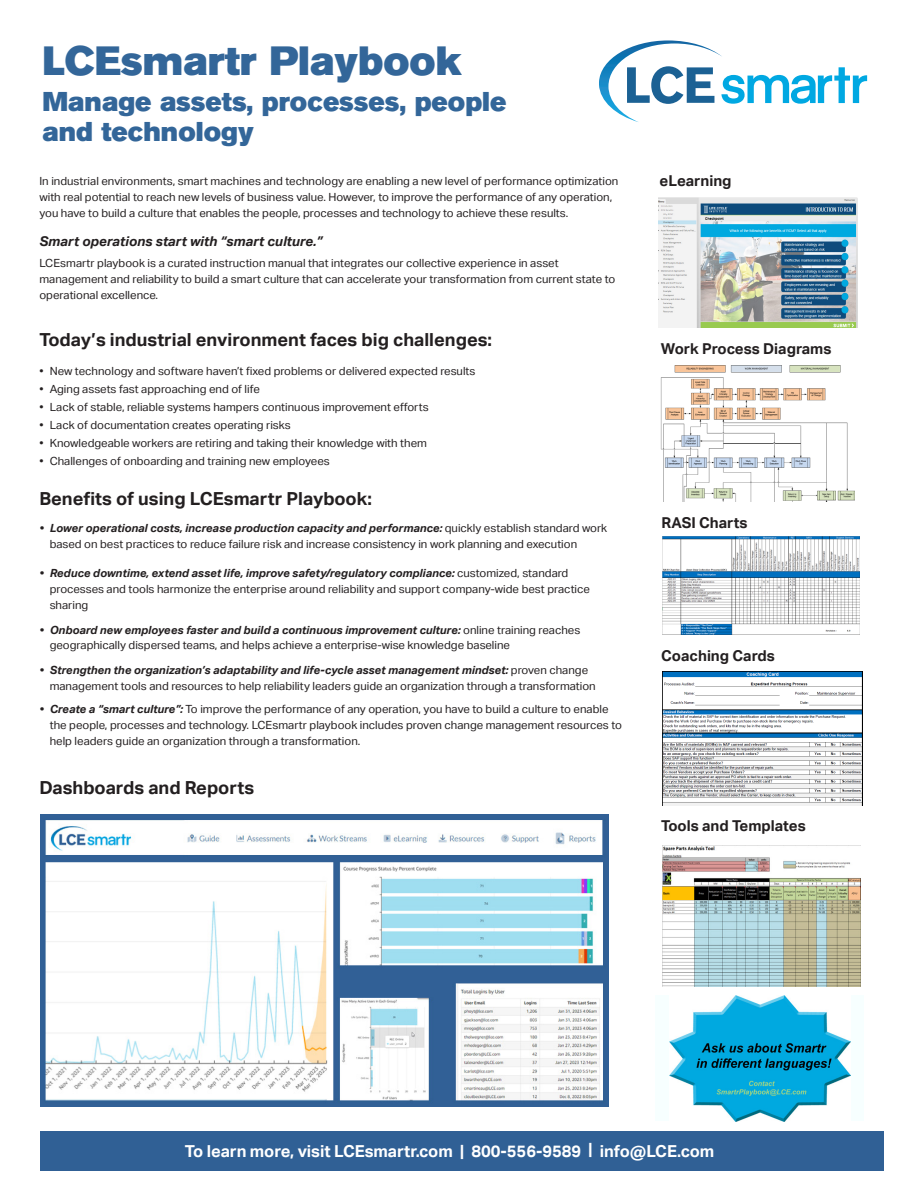
<style>
.page{position:relative;width:918px;height:1188px;background:#fff}
.page>*{position:absolute;margin:0;border:0;box-sizing:border-box;transform-origin:0 0}
.Body_Copy{font:40.5px "Akzidenz Grotesk BQ Super";color:#369}
.Body_Copy-2{font:27px "Akzidenz Grotesk BQ Super";color:#369}
.Body_Copy-3{font:700 18px "Aktiv Grotesk";color:#231f20}
.Body_Copy-4{font:700 16.5px "Aktiv Grotesk";letter-spacing:-.005em;color:#fff}
.t1{font:700 15px "Aktiv Grotesk";color:#231f20}
.Body_Copy-5{font:italic 700 13.5px "Aktiv Grotesk";color:#231f20}
.Body_Copy-6{font:11.25px/15.8px "Aktiv Grotesk";color:#231f20}
.s1{font-weight:700;font-style:italic}
</style>
<div class="page">
<div style="left:40px;top:1131px;width:843px;height:39px;background:#306095"></div>
<svg style="left:599px;top:40px;width:268px;height:82px"></svg>
<img style="left:663px;top:672px;width:199px;height:134px">
<img style="left:660px;top:365px;width:195px;height:137px">
<img style="left:659px;top:197px;width:199px;height:131px">
<img style="left:662px;top:537px;width:198px;height:97px">
<img style="left:662px;top:846px;width:199px;height:140px">
<img style="left:40px;top:815px;width:569px;height:291px">
<div style="left:656px;top:996px;width:208px;height:125px;background:#f7ffff"></div>
<img style="left:669px;top:996px;width:181px;height:125px">
<p class="Body_Copy" style="left:42px;top:37px;width:421px">LCEsmartr Playbook</p>
<p class="Body_Copy-2" style="left:42px;top:86px;width:465px">Manage assets, processes, people</p>
<p class="Body_Copy-2" style="left:42px;top:116px;width:213px">and technology</p>
<p class="Body_Copy-6" style="left:39px;top:173px;width:580px">In industrial environments, smart machines and technology are enabling a new level of performance optimization with real potential to reach new levels of business value. However, to improve the performance of any operation, you have to build a culture that enables the people, processes and technology to achieve these results.</p>
<p class="Body_Copy-5" style="left:39px;top:233px;width:284px">Smart operations start with “smart culture.”</p>
<p class="Body_Copy-6" style="left:39px;top:255px;width:577px">LCEsmartr playbook is a curated instruction manual that integrates our collective experience in asset management and reliability to build a smart culture that can accelerate your transformation from current state to operational excellence.</p>
<p class="Body_Copy-3" style="left:39px;top:329px;width:454px">Today’s industrial environment faces big challenges:</p>
<p class="Body_Copy-6" style="left:39px;top:363px;width:438px">• New technology and software haven’t fixed problems or delivered expected results</p>
<p class="Body_Copy-6" style="left:39px;top:381px;width:222px">• Aging assets fast approaching end of life</p>
<p class="Body_Copy-6" style="left:39px;top:399px;width:391px">• Lack of stable, reliable systems hampers continuous improvement efforts</p>
<p class="Body_Copy-6" style="left:39px;top:417px;width:253px">• Lack of documentation creates operating risks</p>
<p class="Body_Copy-6" style="left:39px;top:435px;width:389px">• Knowledgeable workers are retiring and taking their knowledge with them</p>
<p class="Body_Copy-6" style="left:39px;top:453px;width:292px">• Challenges of onboarding and training new employees</p>
<p class="Body_Copy-3" style="left:39px;top:489px;width:334px">Benefits of using LCEsmartr Playbook:</p>
<p class="Body_Copy-6" style="left:50px;top:521px;width:559px;text-indent:-10px"><span class="s1">• Lower operational costs, increase production capacity and performance:</span> quickly establish standard work based on best practices to reduce failure risk and increase consistency in work planning and execution</p>
<p class="Body_Copy-6" style="left:50px;top:566px;width:542px;text-indent:-10px"><span class="s1">• Reduce downtime, extend asset life, improve safety/regulatory compliance:</span> customized, standard processes and tools harmonize the enterprise around reliability and support company-wide best practice sharing</p>
<p class="Body_Copy-6" style="left:50px;top:622px;width:532px;text-indent:-10px"><span class="s1">• Onboard new employees faster and build a continuous improvement culture:</span> online training reaches geographically dispersed teams, and helps achieve a enterprise-wise knowledge baseline</p>
<p class="Body_Copy-6" style="left:50px;top:662px;width:548px;text-indent:-10px"><span class="s1">• Strengthen the organization’s adaptability and life-cycle asset management mindset:</span> proven change management tools and resources to help reliability leaders guide an organization through a transformation</p>
<p class="Body_Copy-6" style="left:50px;top:702px;width:574px;text-indent:-10px"><span class="s1">• Create a “smart culture”:</span> To improve the performance of any operation, you have to build a culture to enable the people, processes and technology. LCEsmartr playbook includes proven change management resources to help leaders guide an organization through a transformation.</p>
<p class="Body_Copy-3" style="left:39px;top:778px;width:216px">Dashboards and Reports</p>
<p class="t1" style="left:660px;top:172px;width:73px">eLearning</p>
<p class="t1" style="left:661px;top:340px;width:172px">Work Process Diagrams</p>
<p class="t1" style="left:661px;top:514px;width:88px">RASI Charts</p>
<p class="t1" style="left:661px;top:647px;width:115px">Coaching Cards</p>
<p class="t1" style="left:661px;top:817px;width:146px">Tools and Templates</p>
<p class="Body_Copy-4" style="left:185px;top:1141px;width:531px">To learn more, visit LCEsmartr.com | 800-556-9589 | info@LCE.com</p>
</div>
